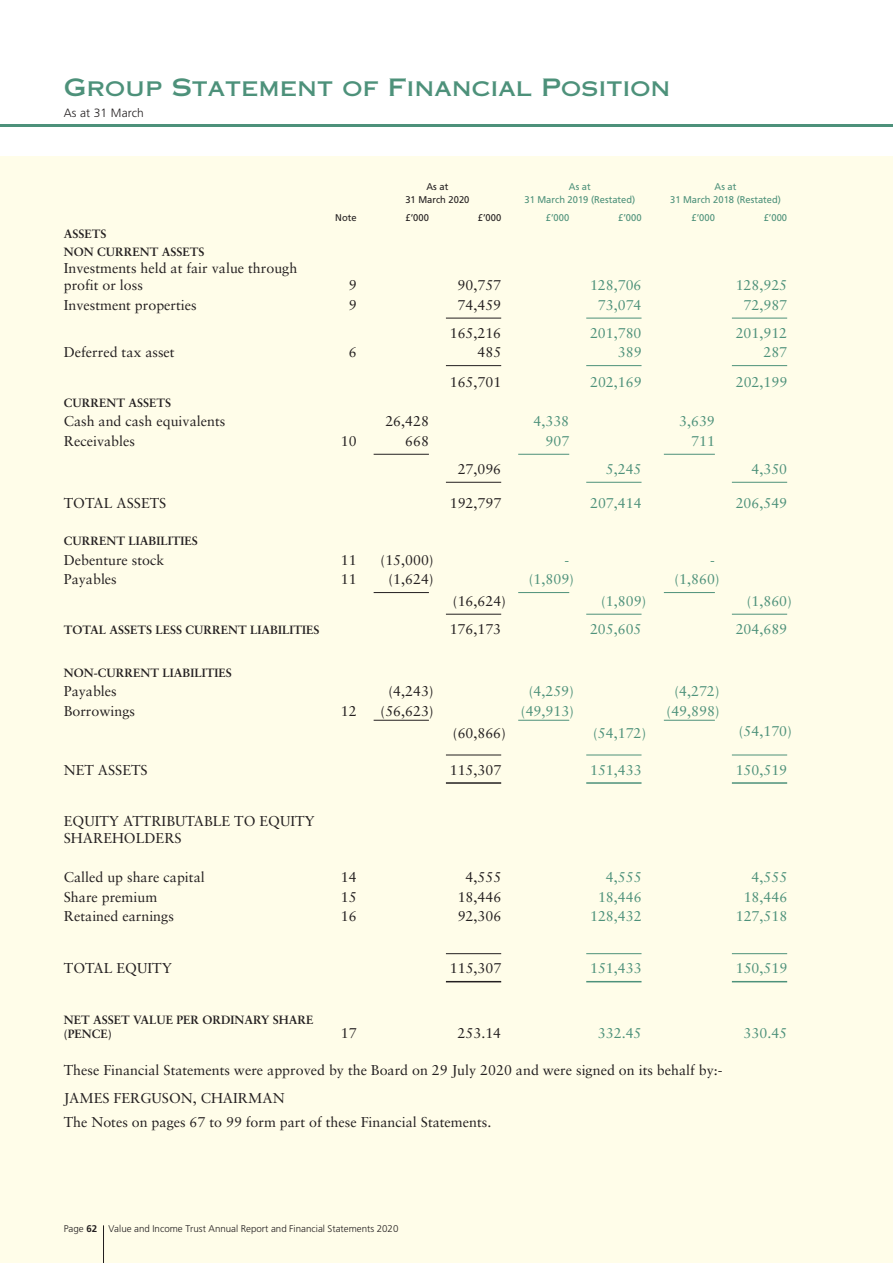
<style>
.page{position:relative;width:893px;height:1263px;background:#fff}
.page>*{position:absolute;margin:0;border:0;box-sizing:border-box;transform-origin:0 0}
.t1{font:24px "Copperplate Gothic Std 31 AB";color:#4d917a}
.t2{font:14.25px/17.1px "Sabon";color:#231f20}
.t3{font:14.25px "Sabon";color:#4d917a}
.t4{font:700 12px/17.4px "Sabon";color:#231f20}
.t5{font:300 12px "Frutiger LT Std";letter-spacing:.01em;color:#231f20}
.t6{font:9.75px/13.5px "Frutiger LT Std";color:#4d917a;text-align:center;scale:.96 1}
.t7{font:300 9.75px "Frutiger LT Std";color:#231f20}
.t8{font:9.75px/13.5px "Frutiger LT Std";color:#231f20;text-align:center;scale:.96 1}
.s1{font-weight:700}
</style>
<div class="page">
<div style="left:0;top:156px;width:893px;height:1107px;background:#fffde9"></div>
<hr style="left:0;top:124px;width:893px;height:3px;background:#4d917a">
<hr style="left:103px;top:1225px;width:1px;height:38px;background:#231f20">
<hr style="left:446px;top:318px;width:55px;height:1px;background:#231f20">
<hr style="left:586px;top:318px;width:55px;height:1px;background:#4d917a">
<hr style="left:732px;top:318px;width:55px;height:1px;background:#4d917a">
<hr style="left:518px;top:454px;width:51px;height:1px;background:#4d917a">
<hr style="left:664px;top:454px;width:51px;height:1px;background:#4d917a">
<hr style="left:446px;top:614px;width:55px;height:1px;background:#231f20">
<hr style="left:586px;top:614px;width:55px;height:1px;background:#4d917a">
<hr style="left:732px;top:614px;width:55px;height:1px;background:#4d917a">
<hr style="left:446px;top:782px;width:55px;height:2px;background:#231f20">
<hr style="left:446px;top:755px;width:55px;height:1px;background:#231f20">
<hr style="left:586px;top:755px;width:55px;height:1px;background:#4d917a">
<hr style="left:732px;top:755px;width:55px;height:1px;background:#4d917a">
<hr style="left:586px;top:782px;width:55px;height:2px;background:#4d917a">
<hr style="left:732px;top:782px;width:55px;height:2px;background:#4d917a">
<hr style="left:446px;top:981px;width:55px;height:1px;background:#231f20">
<hr style="left:586px;top:981px;width:55px;height:1px;background:#4d917a">
<hr style="left:732px;top:981px;width:55px;height:1px;background:#4d917a">
<hr style="left:446px;top:953px;width:55px;height:1px;background:#231f20">
<hr style="left:586px;top:953px;width:55px;height:1px;background:#4d917a">
<hr style="left:732px;top:953px;width:55px;height:1px;background:#4d917a">
<hr style="left:374px;top:454px;width:55px;height:1px;background:#231f20">
<hr style="left:446px;top:365px;width:55px;height:1px;background:#231f20">
<hr style="left:586px;top:365px;width:55px;height:1px;background:#4d917a">
<hr style="left:732px;top:365px;width:55px;height:1px;background:#4d917a">
<hr style="left:446px;top:482px;width:55px;height:1px;background:#231f20">
<hr style="left:586px;top:482px;width:55px;height:1px;background:#4d917a">
<hr style="left:732px;top:482px;width:55px;height:1px;background:#4d917a">
<hr style="left:518px;top:592px;width:51px;height:1px;background:#4d917a">
<hr style="left:664px;top:592px;width:51px;height:1px;background:#4d917a">
<hr style="left:374px;top:592px;width:55px;height:1px;background:#231f20">
<hr style="left:374px;top:720px;width:55px;height:1px;background:#231f20">
<hr style="left:518px;top:720px;width:51px;height:1px;background:#4d917a">
<hr style="left:664px;top:720px;width:51px;height:1px;background:#4d917a">
<h1 class="t1" style="left:64px;top:73px;width:608px">Group Statement of Financial Position</h1>
<p class="t5" style="left:64px;top:107px;width:82px">As at 31 March</p>
<p class="t8" style="left:405px;top:180px;width:68px">As at<br>31 March 2020</p>
<p class="t6" style="left:524px;top:180px;width:117px">As at<br>31 March 2019 (Restated)</p>
<p class="t6" style="left:670px;top:180px;width:117px">As at<br>31 March 2018 (Restated)</p>
<p class="t4" style="left:64px;top:226px;width:142px">ASSETS<br>NON CURRENT ASSETS</p>
<p class="t2" style="left:64px;top:261px;width:235px">Investments held at fair value through profit or loss</p>
<p class="t8" style="left:335px;top:211px;width:24px">Note</p>
<p class="t8" style="left:405px;top:211px;width:26px">£’000</p>
<p class="t8" style="left:478px;top:211px;width:26px">£’000</p>
<p class="t6" style="left:546px;top:211px;width:26px">£’000</p>
<p class="t6" style="left:618px;top:211px;width:26px">£’000</p>
<p class="t6" style="left:691px;top:211px;width:26px">£’000</p>
<p class="t6" style="left:764px;top:211px;width:26px">£’000</p>
<p class="t2" style="left:349px;top:278px;width:9px">9</p>
<p class="t2" style="left:458px;top:278px;width:45px">90,757</p>
<p class="t3" style="left:590px;top:279px;width:53px">128,706</p>
<p class="t3" style="left:736px;top:279px;width:53px">128,925</p>
<p class="t2" style="left:64px;top:297px;width:134px">Investment properties</p>
<p class="t2" style="left:349px;top:297px;width:9px">9</p>
<p class="t2" style="left:458px;top:297px;width:45px">74,459</p>
<p class="t3" style="left:598px;top:299px;width:45px">73,074</p>
<p class="t3" style="left:744px;top:299px;width:45px">72,987</p>
<p class="t2" style="left:450px;top:325px;width:53px">165,216</p>
<p class="t3" style="left:590px;top:327px;width:53px">201,780</p>
<p class="t3" style="left:736px;top:327px;width:53px">201,912</p>
<p class="t2" style="left:64px;top:345px;width:112px">Deferred tax asset</p>
<p class="t2" style="left:349px;top:345px;width:9px">6</p>
<p class="t2" style="left:477px;top:345px;width:25px">485</p>
<p class="t3" style="left:618px;top:346px;width:25px">389</p>
<p class="t3" style="left:763px;top:346px;width:25px">287</p>
<p class="t2" style="left:450px;top:375px;width:53px">165,701</p>
<p class="t3" style="left:590px;top:376px;width:53px">202,169</p>
<p class="t3" style="left:736px;top:376px;width:53px">202,199</p>
<p class="t4" style="left:64px;top:395px;width:109px">CURRENT ASSETS</p>
<p class="t2" style="left:64px;top:414px;width:163px">Cash and cash equivalents</p>
<p class="t2" style="left:385px;top:414px;width:45px">26,428</p>
<p class="t3" style="left:534px;top:415px;width:37px">4,338</p>
<p class="t3" style="left:679px;top:415px;width:37px">3,639</p>
<p class="t2" style="left:64px;top:433px;width:73px">Receivables</p>
<p class="t2" style="left:341px;top:433px;width:17px">10</p>
<p class="t2" style="left:405px;top:433px;width:25px">668</p>
<p class="t3" style="left:545px;top:435px;width:25px">907</p>
<p class="t3" style="left:691px;top:435px;width:25px">711</p>
<p class="t2" style="left:458px;top:461px;width:45px">27,096</p>
<p class="t3" style="left:606px;top:463px;width:37px">5,245</p>
<p class="t3" style="left:752px;top:463px;width:37px">4,350</p>
<p class="t2" style="left:64px;top:496px;width:104px">TOTAL ASSETS</p>
<p class="t2" style="left:450px;top:496px;width:53px">192,797</p>
<p class="t3" style="left:590px;top:497px;width:53px">207,414</p>
<p class="t3" style="left:736px;top:497px;width:53px">206,549</p>
<p class="t4" style="left:64px;top:533px;width:135px">CURRENT LIABILITIES</p>
<p class="t2" style="left:64px;top:552px;width:102px">Debenture stock</p>
<p class="t2" style="left:341px;top:552px;width:17px">11</p>
<p class="t2" style="left:381px;top:552px;width:55px">(15,000)</p>
<p class="t3" style="left:564px;top:554px;width:6px">-</p>
<p class="t3" style="left:710px;top:554px;width:6px">-</p>
<p class="t2" style="left:64px;top:572px;width:55px">Payables</p>
<p class="t2" style="left:341px;top:572px;width:17px">11</p>
<p class="t2" style="left:389px;top:572px;width:47px">(1,624)</p>
<p class="t3" style="left:529px;top:573px;width:47px">(1,809)</p>
<p class="t3" style="left:674px;top:573px;width:47px">(1,860)</p>
<p class="t2" style="left:453px;top:593px;width:55px">(16,624)</p>
<p class="t3" style="left:601px;top:595px;width:47px">(1,809)</p>
<p class="t3" style="left:747px;top:595px;width:47px">(1,860)</p>
<p class="t4" style="left:64px;top:622px;width:257px">TOTAL ASSETS LESS CURRENT LIABILITIES</p>
<p class="t2" style="left:450px;top:621px;width:53px">176,173</p>
<p class="t3" style="left:590px;top:623px;width:53px">205,605</p>
<p class="t3" style="left:736px;top:623px;width:53px">204,689</p>
<p class="t4" style="left:64px;top:665px;width:169px">NON-CURRENT LIABILITIES</p>
<p class="t2" style="left:64px;top:684px;width:55px">Payables</p>
<p class="t2" style="left:388px;top:684px;width:47px">(4,243)</p>
<p class="t3" style="left:529px;top:686px;width:47px">(4,259)</p>
<p class="t3" style="left:674px;top:686px;width:47px">(4,272)</p>
<p class="t2" style="left:64px;top:704px;width:73px">Borrowings</p>
<p class="t2" style="left:341px;top:704px;width:17px">12</p>
<p class="t2" style="left:381px;top:704px;width:55px">(56,623)</p>
<p class="t3" style="left:521px;top:705px;width:55px">(49,913)</p>
<p class="t3" style="left:667px;top:705px;width:55px">(49,898)</p>
<p class="t2" style="left:453px;top:725px;width:55px">(60,866)</p>
<p class="t3" style="left:593px;top:727px;width:55px">(54,172)</p>
<p class="t3" style="left:739px;top:725px;width:55px">(54,170)</p>
<p class="t2" style="left:64px;top:762px;width:85px">NET ASSETS</p>
<p class="t2" style="left:450px;top:762px;width:53px">115,307</p>
<p class="t3" style="left:590px;top:764px;width:53px">151,433</p>
<p class="t3" style="left:736px;top:764px;width:53px">150,519</p>
<p class="t2" style="left:64px;top:814px;width:253px">EQUITY ATTRIBUTABLE TO EQUITY<br>SHAREHOLDERS</p>
<p class="t2" style="left:64px;top:870px;width:142px">Called up share capital</p>
<p class="t2" style="left:341px;top:870px;width:17px">14</p>
<p class="t2" style="left:466px;top:870px;width:37px">4,555</p>
<p class="t3" style="left:606px;top:871px;width:37px">4,555</p>
<p class="t3" style="left:752px;top:871px;width:37px">4,555</p>
<p class="t2" style="left:64px;top:890px;width:95px">Share premium</p>
<p class="t2" style="left:341px;top:890px;width:17px">15</p>
<p class="t2" style="left:458px;top:890px;width:45px">18,446</p>
<p class="t3" style="left:598px;top:891px;width:45px">18,446</p>
<p class="t3" style="left:744px;top:891px;width:45px">18,446</p>
<p class="t2" style="left:64px;top:909px;width:112px">Retained earnings</p>
<p class="t2" style="left:341px;top:909px;width:17px">16</p>
<p class="t2" style="left:458px;top:909px;width:45px">92,306</p>
<p class="t3" style="left:590px;top:910px;width:53px">128,432</p>
<p class="t3" style="left:736px;top:910px;width:53px">127,518</p>
<p class="t2" style="left:64px;top:961px;width:110px">TOTAL EQUITY</p>
<p class="t2" style="left:450px;top:961px;width:53px">115,307</p>
<p class="t3" style="left:590px;top:962px;width:53px">151,433</p>
<p class="t3" style="left:736px;top:962px;width:53px">150,519</p>
<p class="t4" style="left:64px;top:1014px;width:251px;line-height:14.4px">NET ASSET VALUE PER ORDINARY SHARE (PENCE)</p>
<p class="t2" style="left:341px;top:1026px;width:17px">17</p>
<p class="t2" style="left:458px;top:1026px;width:45px">253.14</p>
<p class="t3" style="left:598px;top:1027px;width:45px">332.45</p>
<p class="t3" style="left:744px;top:1027px;width:45px">330.45</p>
<p class="t2" style="left:64px;top:1057px;width:660px;line-height:27.6px">These Financial Statements were approved by the Board on 29 July 2020 and were signed on its behalf by:-<br>JAMES FERGUSON, CHAIRMAN</p>
<p class="t2" style="left:64px;top:1114px;width:429px">The Notes on pages 67 to 99 form part of these Financial Statements.</p>
<p class="t7" style="left:64px;top:1224px;width:336px">Page <span class="s1">62</span> Value and Income Trust Annual Report and Financial Statements 2020</p>
</div>
